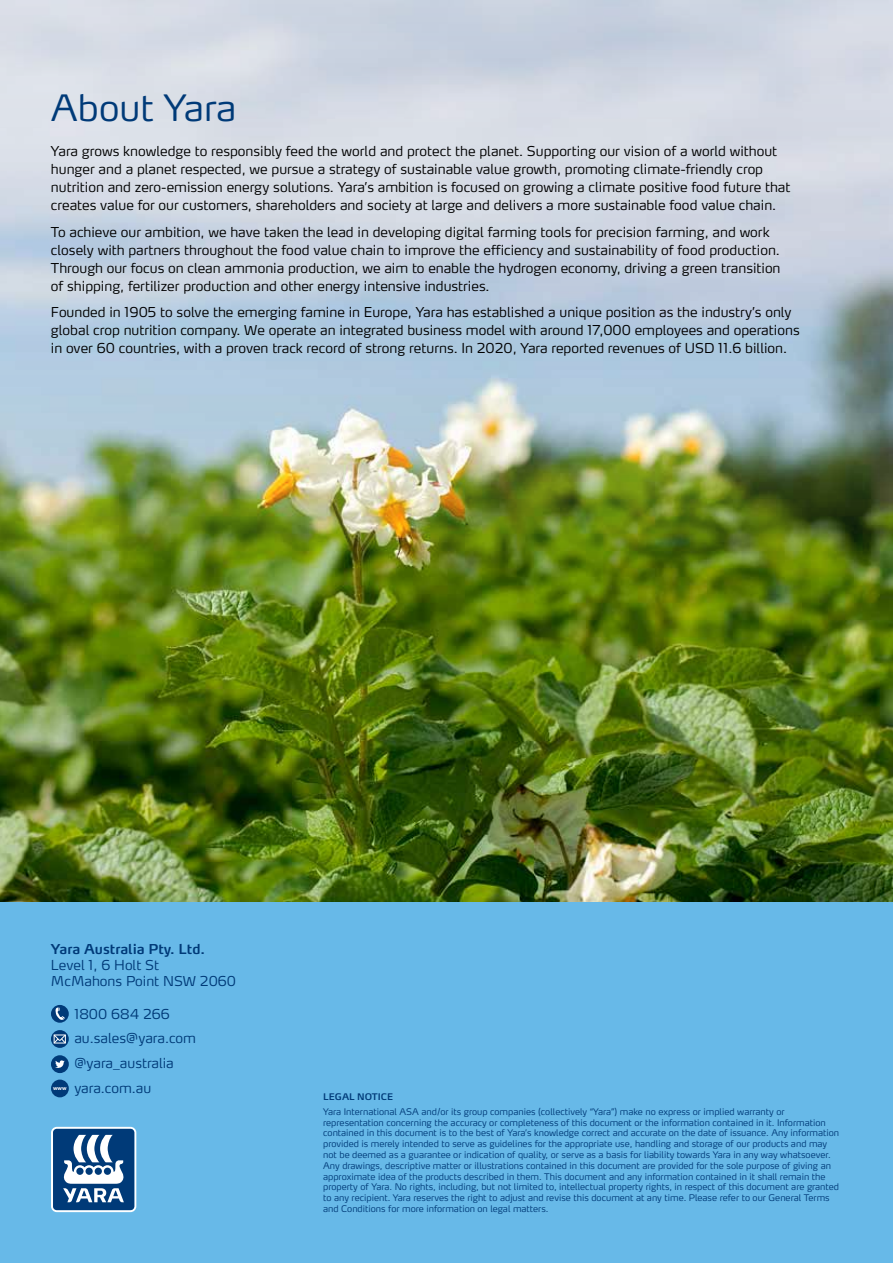
<style>
.page{position:relative;width:893px;height:1263px;background:#fff}
.page>*{position:absolute;margin:0;border:0;box-sizing:border-box;transform-origin:0 0}
.t1{font:300 36px "Max OT";color:#003a78}
.t2{font:300 13.5px/18px "Max OT";color:#000}
.t3{font:300 13.5px/24.8px "Max OT";color:#003a78}
.t4{font:600 13.5px "Max OT";color:#003a78}
.t5{font:300 9px/10.8px "Max OT";color:#003a78}
.t6{font:600 9px "Max OT";color:#003a78}
.t7{font:700 5.55px "Helvetica Neue LT Pro";color:#fff}
</style>
<div class="page">
<div style="left:0;top:687px;width:893px;height:576px;background:#67b9e8"></div>
<img style="left:0;top:568px;width:893px;height:333px">
<img style="left:0;top:0;width:893px;height:568px">
<svg style="left:51px;top:1005px;width:18px;height:18px"></svg>
<svg style="left:55px;top:1007px;width:10px;height:13px"></svg>
<div style="left:51px;top:1079px;width:18px;height:18px;background:#003a78;border-radius:50%"></div>
<div style="left:51px;top:1030px;width:18px;height:18px;background:#003a78;border-radius:50%"></div>
<svg style="left:53px;top:1034px;width:13px;height:10px"></svg>
<svg style="left:51px;top:1127px;width:85px;height:85px;background:#577ea7"></svg>
<div style="left:51px;top:1055px;width:18px;height:18px;background:#003a78;border-radius:50%"></div>
<svg style="left:55px;top:1060px;width:10px;height:8px"></svg>
<h1 class="t1" style="left:51px;top:84px;width:187px">About Yara</h1>
<p class="t2" style="left:51px;top:142px;width:741px">Yara grows knowledge to responsibly feed the world and protect the planet. Supporting our vision of a world without hunger and a planet respected, we pursue a strategy of sustainable value growth, promoting climate-friendly crop nutrition and zero-emission energy solutions. Yara’s ambition is focused on growing a climate positive food future that creates value for our customers, shareholders and society at large and delivers a more sustainable food value chain.</p>
<p class="t2" style="left:51px;top:222px;width:731px">To achieve our ambition, we have taken the lead in developing digital farming tools for precision farming, and work closely with partners throughout the food value chain to improve the efficiency and sustainability of food production.<br>Through our focus on clean ammonia production, we aim to enable the hydrogen economy, driving a green transition of shipping, fertilizer production and other energy intensive industries.</p>
<p class="t2" style="left:51px;top:303px;width:750px">Founded in 1905 to solve the emerging famine in Europe, Yara has established a unique position as the industry’s only global crop nutrition company. We operate an integrated business model with around 17,000 employees and operations in over 60 countries, with a proven track record of strong returns. In 2020, Yara reported revenues of USD 11.6 billion.</p>
<p class="t4" style="left:51px;top:940px;width:156px">Yara Australia Pty. Ltd.</p>
<p class="t3" style="left:51px;top:957px;width:187px;line-height:16.2px">Level 1, 6 Holt St<br>McMahons Point NSW 2060</p>
<p class="t3" style="left:74px;top:1001px;width:123px">1800 684 266 au.sales@yara.com @yara_australia</p>
<p class="t7" style="left:53px;top:1084px;width:15px">www</p>
<p class="t3" style="left:74px;top:1075px;width:78px">yara.com.au</p>
<p class="t6" style="left:323px;top:1090px;width:72px">LEGAL NOTICE</p>
<p class="t5" style="left:323px;top:1106px;width:518px">Yara International ASA and/or its group companies (collectively “Yara”) make no express or implied warranty or representation concerning the accuracy or completeness of this document or the information contained in it. Information contained in this document is to the best of Yara’s knowledge correct and accurate on the date of issuance. Any information provided is merely intended to serve as guidelines for the appropriate use, handling and storage of our products and may not be deemed as a guarantee or indication of quality, or serve as a basis for liability towards Yara in any way whatsoever.<br>Any drawings, descriptive matter or illustrations contained in this document are provided for the sole purpose of giving an approximate idea of the products described in them. This document and any information contained in it shall remain the property of Yara. No rights, including, but not limited to, intellectual property rights, in respect of this document are granted to any recipient. Yara reserves the right to adjust and revise this document at any time. Please refer to our General Terms and Conditions for more information on legal matters.</p>
</div>
